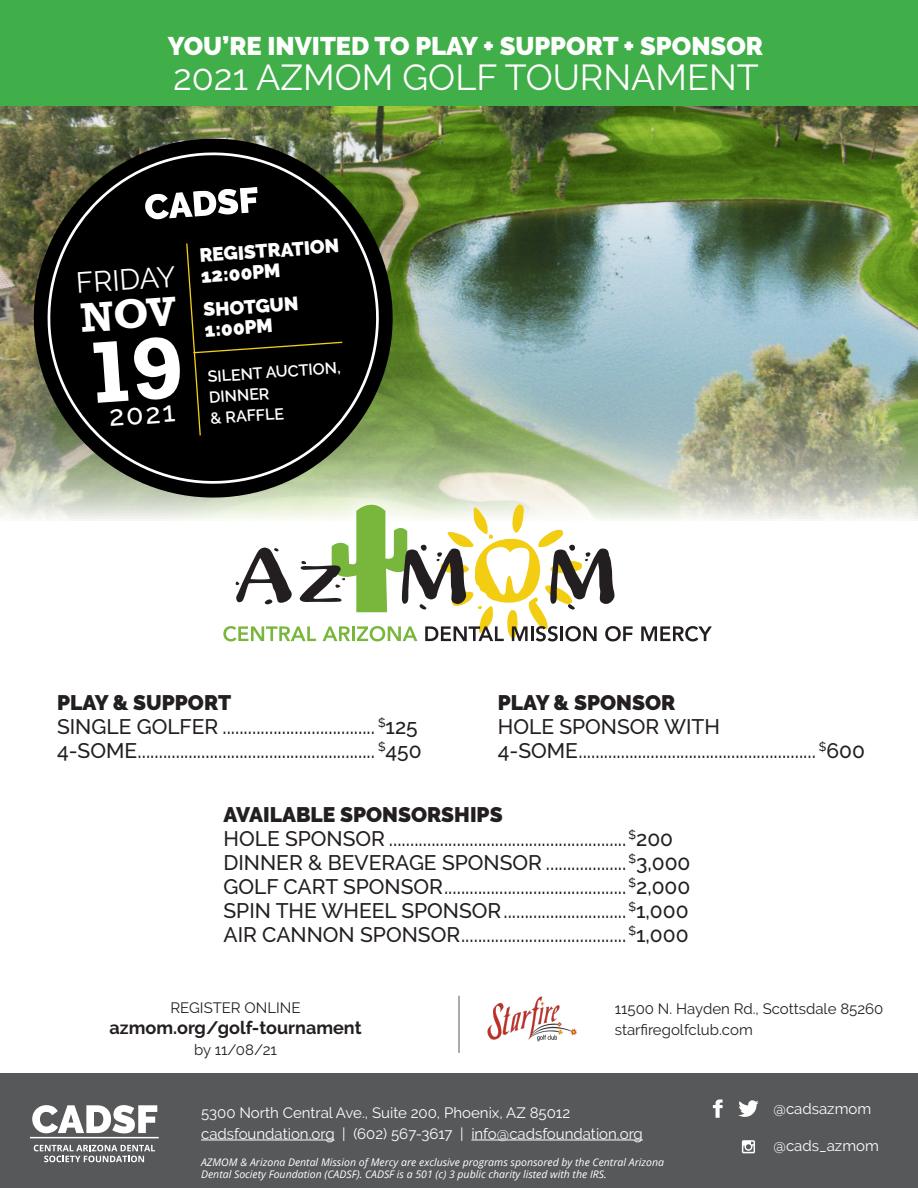
<style>
.page{position:relative;width:918px;height:1188px;background:#fff}
.page>*{position:absolute;margin:0;border:0;box-sizing:border-box;transform-origin:0 0}
.t1{font:36px "Raleway";color:#fff}
.t2{font:29.1px "Raleway";color:#fff}
.t3{font:500 28.2px "Raleway";color:#fff}
.t4{font:900 25.5px "Raleway";color:#fff}
.t5{font:500 21px/24px "Raleway";color:#231f20}
.t6{font:900 21px "Raleway";color:#231f20}
.t7{font:900 19.2px/20.7px "Raleway";color:#fff}
.t8{font:700 18px "Raleway";color:#231f20}
.t9{font:600 16.05px/20.9px "Raleway";color:#fff}
.t10{font:15px "Raleway";color:#fff}
.t11{font:15px "Raleway";color:#231f20}
.t12{font:italic 10.5px/12px "Open Sans";color:#fff}
</style>
<div class="page">
<img style="left:0;top:105px;width:918px;height:414px">
<div style="left:187px;top:468px;width:560px;height:211px;background:#fff;opacity:.88"></div>
<svg style="left:223px;top:504px;width:410px;height:137px"></svg>
<svg style="left:641px;top:626px;width:71px;height:15px"></svg>
<img style="left:487px;top:996px;width:90px;height:46px">
<div style="left:0;top:1074px;width:918px;height:114px;background:#57585a"></div>
<svg style="left:738px;top:1100px;width:21px;height:17px"></svg>
<svg style="left:713px;top:1099px;width:10px;height:19px"></svg>
<svg style="left:742px;top:1140px;width:13px;height:13px"></svg>
<svg style="left:32px;top:1105px;width:125px;height:28px"></svg>
<hr style="left:30px;top:1137px;width:129px;height:1px;background:#fff">
<svg style="left:34px;top:1145px;width:121px;height:17px"></svg>
<hr style="left:201px;top:1140px;width:134px;height:1px;background:#fff">
<hr style="left:471px;top:1140px;width:172px;height:1px;background:#fff">
<div style="left:0;top:0;width:918px;height:105px;background:#40ae49"></div>
<img style="left:27px;top:132px;width:372px;height:372px">
<svg style="left:42px;top:147px;width:343px;height:343px;background:#33372a"></svg>
<svg style="left:144px;top:187px;width:116px;height:34px"></svg>
<hr style="left:458px;top:996px;width:2px;height:57px;background:#6c6d70">
<div style="left:81px;top:242px;width:283px;height:195px;background:#000001"></div>
<p class="t4" style="left:168px;top:32px;width:597px">YOU’RE INVITED TO PLAY + SUPPORT + SPONSOR</p>
<p class="t1" style="left:173px;top:56px;width:587px">2021 AZMOM GOLF TOURNAMENT</p>
<p class="t2" style="left:75px;top:266px;width:101px;rotate:-4deg">FRIDAY</p>
<p class="t3" style="left:108px;top:400px;width:68px;rotate:-4deg">2021</p>
<p class="t7" style="left:199px;top:245px;width:141px;rotate:-4deg">REGISTRATION<br>12:00PM</p>
<p class="t7" style="left:203px;top:299px;width:97px;rotate:-4deg">SHOTGUN</p>
<p class="t7" style="left:204px;top:320px;width:70px;rotate:-4deg">1:00PM</p>
<p class="t9" style="left:207px;top:366px;width:135px;rotate:-4deg">SILENT AUCTION,</p>
<p class="t9" style="left:208px;top:387px;width:75px;rotate:-4deg">DINNER &amp; RAFFLE</p>
<p class="t6" style="left:57px;top:690px;width:176px">PLAY &amp; SUPPORT</p>
<p class="t5" style="left:57px;top:715px;width:362px">SINGLE GOLFER .................................... <sup>$</sup>125</p>
<p class="t5" style="left:57px;top:739px;width:366px">4-SOME........................................................ <sup>$</sup>450</p>
<p class="t6" style="left:498px;top:690px;width:179px">PLAY &amp; SPONSOR</p>
<p class="t5" style="left:498px;top:715px;width:369px">HOLE SPONSOR WITH<br>4-SOME........................................................ <sup>$</sup>600</p>
<p class="t6" style="left:223px;top:802px;width:281px">AVAILABLE SPONSORSHIPS</p>
<p class="t5" style="left:223px;top:826px;width:451px">HOLE SPONSOR ........................................................ <sup>$</sup>200</p>
<p class="t5" style="left:223px;top:850px;width:469px">DINNER &amp; BEVERAGE SPONSOR ................... <sup>$</sup>3,000</p>
<p class="t5" style="left:223px;top:874px;width:468px">GOLF CART SPONSOR........................................... <sup>$</sup>2,000</p>
<p class="t5" style="left:223px;top:898px;width:467px">SPIN THE WHEEL SPONSOR............................. <sup>$</sup>1,000</p>
<p class="t5" style="left:223px;top:922px;width:467px">AIR CANNON SPONSOR....................................... <sup>$</sup>1,000</p>
<p class="t11" style="left:171px;top:999px;width:132px">REGISTER ONLINE</p>
<p class="t8" style="left:110px;top:1017px;width:254px">azmom.org/golf-tournament</p>
<p class="t11" style="left:194px;top:1041px;width:84px">by 11/08/21</p>
<p class="t11" style="left:615px;top:1000px;width:270px">11500 N. Hayden Rd., Scottsdale 85260</p>
<p class="t11" style="left:615px;top:1021px;width:140px">starfiregolfclub.com</p>
<p class="t10" style="left:201px;top:1104px;width:371px">5300 North Central Ave., Suite 200, Phoenix, AZ 85012</p>
<p class="t10" style="left:201px;top:1125px;width:443px">cadsfoundation.org | (602) 567-3617 | info@cadsfoundation.org</p>
<p class="t12" style="left:201px;top:1156px;width:464px">AZMOM &amp; Arizona Dental Mission of Mercy are exclusive programs sponsored by the Central Arizona<br>Dental Society Foundation (CADSF). CADSF is a 501 (c) 3 public charity listed with the IRS.</p>
<p class="t10" style="left:774px;top:1100px;width:99px">@cadsazmom</p>
<p class="t10" style="left:774px;top:1137px;width:107px">@cads_azmom</p>
</div>
